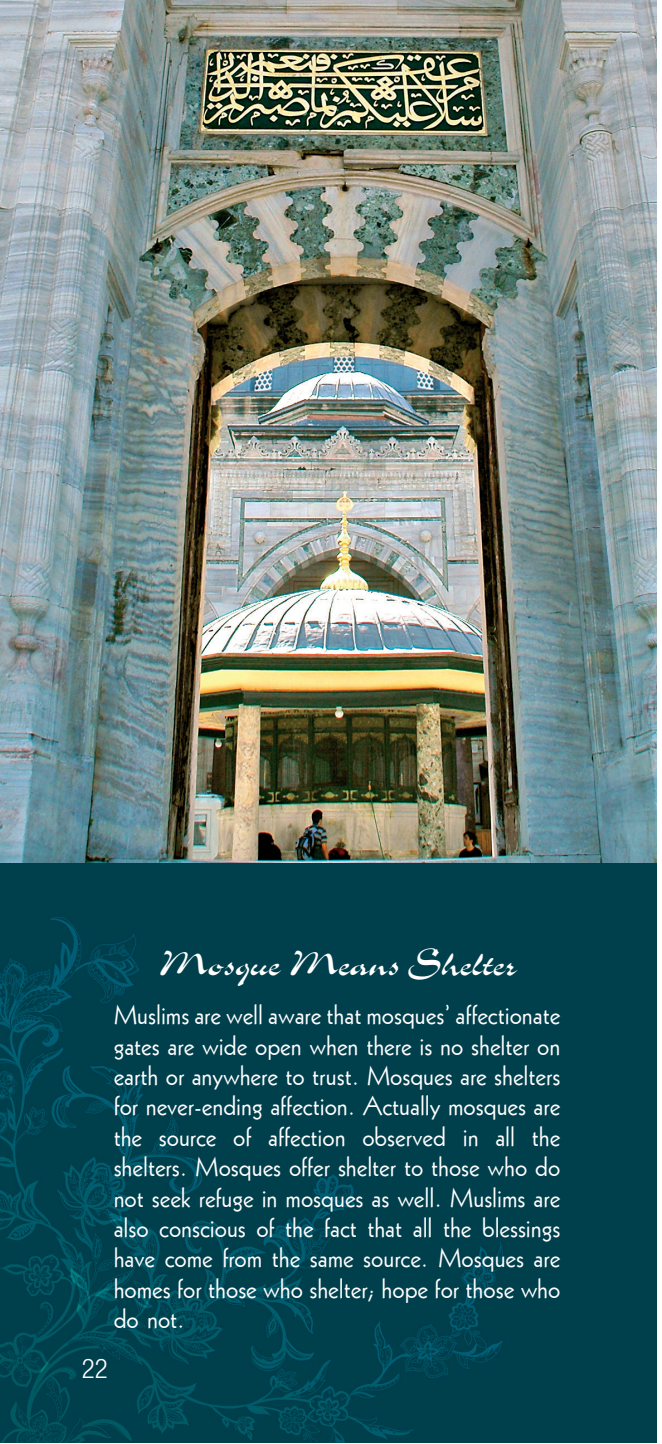
<style>
.page{position:relative;width:662px;height:1444px;background:#fff}
.page>*{position:absolute;margin:0;border:0;box-sizing:border-box;transform-origin:0 0}
.t1{font:40.5px "Slogan";color:#fff}
.t2{font:27px/30.4px "Geometric 231 BT Roman C";color:#fff;text-align:justify}
.t3{font:300 condensed 27px "Helvetica Neue LT Com";color:#fff}
</style>
<div class="page">
<img style="left:0;top:862px;width:656px;height:580px">
<img style="left:0;top:1px;width:656px;height:861px">
<h1 class="t1" style="left:158px;top:941px;width:359px">Mosque Means Shelter</h1>
<p class="t2" style="left:114px;top:998px;width:448px">Muslims are well aware that mosques’ affectionate gates are wide open when there is no shelter on earth or anywhere to trust. Mosques are shelters for never-ending affection. Actually mosques are the source of affection observed in all the shelters. Mosques offer shelter to those who do not seek refuge in mosques as well. Muslims are also conscious of the fact that all the blessings have come from the same source. Mosques are homes for those who shelter; hope for those who do not.</p>
<p class="t3" style="left:82px;top:1352px;width:27px">22</p>
</div>
